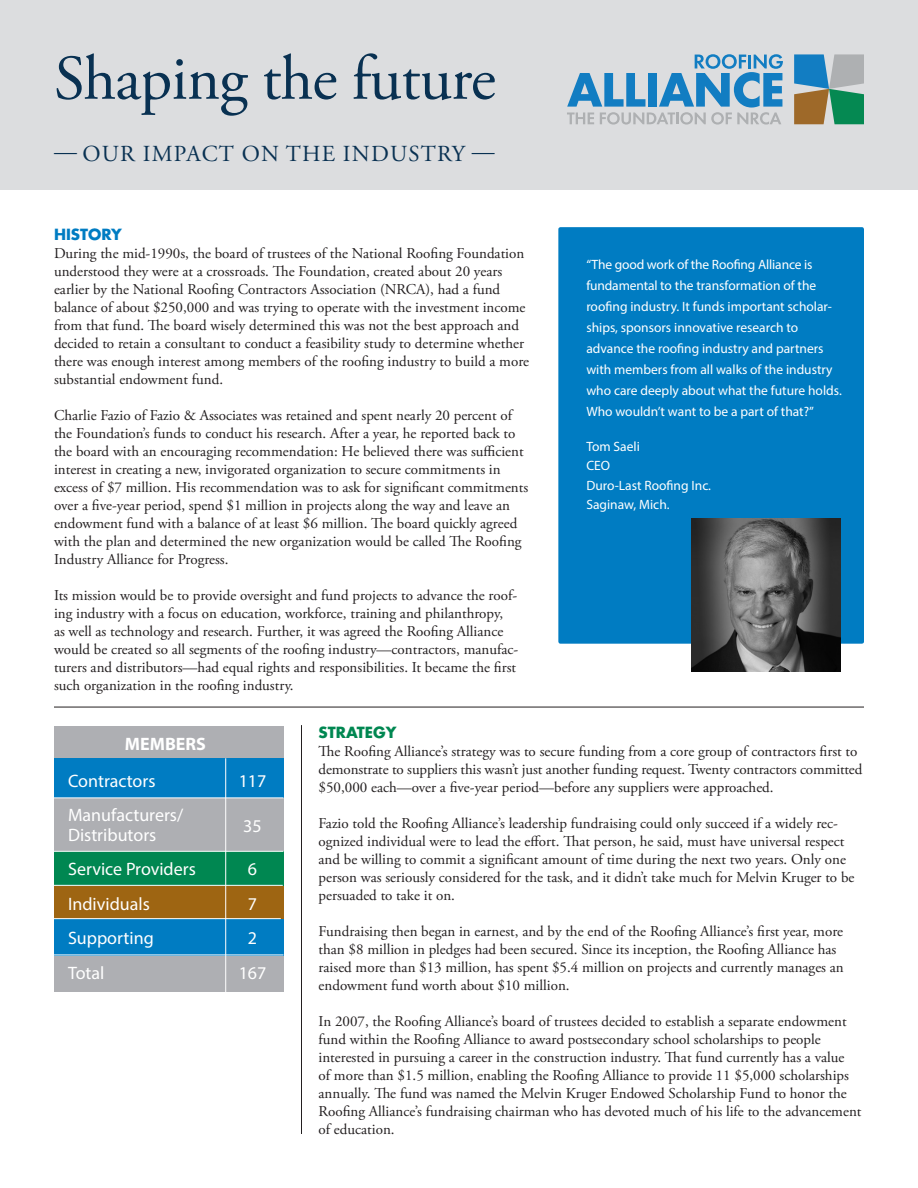
<style>
.page{position:relative;width:918px;height:1188px;background:#fff}
.page>*{position:absolute;margin:0;border:0;box-sizing:border-box;transform-origin:0 0}
.Captions{font:63.3px "Adobe Garamond Pro";letter-spacing:-.015em;color:#093152}
.Captions-2{font:22.95px "Adobe Garamond Pro";letter-spacing:.05em;color:#093152}
.t1{font:18px/19.5px "Myriad Pro";color:#fff}
.t2{font:700 18px "Myriad Pro";color:#fff}
.t3{font:15px/18px "Adobe Garamond Pro";color:#231f20}
.t4{font:700 15px "Futura Std";color:#008751}
.t5{font:700 15px "Futura Std";color:#007cc2}
.t6{font:13.5px/21px "Myriad Pro";color:#fff}
</style>
<div class="page">
<div style="left:54px;top:726px;width:229px;height:32px;background:#aeafb3"></div>
<div style="left:0;top:0;width:918px;height:190px;background:#dcdddf"></div>
<svg style="left:794px;top:54px;width:70px;height:70px;background:#6d958b"></svg>
<svg style="left:567px;top:54px;width:216px;height:71px"></svg>
<div style="left:558px;top:227px;width:306px;height:417px;background:#007cc2;border-radius:2px"></div>
<hr style="left:54px;top:707px;width:810px;height:1px;background:#231f20">
<hr style="left:301px;top:725px;width:1px;height:409px;background:#231f20">
<div style="left:54px;top:955px;width:230px;height:37px;background:#aeafb3"></div>
<div style="left:54px;top:885px;width:230px;height:34px;background:#9e6512"></div>
<div style="left:54px;top:852px;width:230px;height:34px;background:#008751"></div>
<div style="left:54px;top:798px;width:230px;height:53px;background:#aeafb3"></div>
<div style="left:54px;top:919px;width:230px;height:36px;background:#007cc2"></div>
<div style="left:54px;top:758px;width:230px;height:40px;background:#007cc2"></div>
<hr style="left:225px;top:758px;width:1px;height:239px;background:#fff">
<hr style="left:54px;top:798px;width:230px;height:1px;background:#fff">
<hr style="left:53px;top:885px;width:230px;height:1px;background:#fff">
<hr style="left:51px;top:918px;width:230px;height:1px;background:#fff">
<hr style="left:54px;top:955px;width:230px;height:1px;background:#fff">
<img style="left:692px;top:519px;width:149px;height:152px">
<p class="Captions" style="left:54px;top:41px;width:443px">Shaping the future</p>
<p class="Captions-2" style="left:54px;top:140px;width:442px">— OUR IMPACT ON THE INDUSTRY —</p>
<p class="t5" style="left:54px;top:224px;width:69px">HISTORY</p>
<p class="t3" style="left:54px;top:244px;width:477px">During the mid-1990s, the board of trustees of the National Roofing Foundation understood they were at a crossroads. The Foundation, created about 20 years earlier by the National Roofing Contractors Association (NRCA), had a fund balance of about $250,000 and was trying to operate with the investment income from that fund. The board wisely determined this was not the best approach and decided to retain a consultant to conduct a feasibility study to determine whether there was enough interest among members of the roofing industry to build a more substantial endowment fund.</p>
<p class="t3" style="left:54px;top:406px;width:476px">Charlie Fazio of Fazio &amp; Associates was retained and spent nearly 20 percent of the Foundation’s funds to conduct his research. After a year, he reported back to the board with an encouraging recommendation: He believed there was sufficient interest in creating a new, invigorated organization to secure commitments in excess of $7 million. His recommendation was to ask for significant commitments over a five-year period, spend $1 million in projects along the way and leave an endowment fund with a balance of at least $6 million. The board quickly agreed with the plan and determined the new organization would be called The Roofing Industry Alliance for Progress.</p>
<p class="t3" style="left:54px;top:586px;width:466px">Its mission would be to provide oversight and fund projects to advance the roof&shy;ing industry with a focus on education, workforce, training and philanthropy,<br>as well as technology and research. Further, it was agreed the Roofing Alliance would be created so all segments of the roofing industry—contractors, manufac&shy;turers and distributors—had equal rights and responsibilities. It became the first such organization in the roofing industry.</p>
<p class="t6" style="left:586px;top:254px;width:257px">“The good work of the Roofing Alliance is fundamental to the transformation of the roofing industry. It funds important scholar&shy;ships, sponsors innovative research to advance the roofing industry and partners with members from all walks of the industry who care deeply about what the future holds.<br>Who wouldn’t want to be a part of that?”</p>
<p class="t6" style="left:586px;top:436px;width:55px">Tom Saeli</p>
<p class="t6" style="left:586px;top:455px;width:25px">CEO</p>
<p class="t6" style="left:586px;top:475px;width:126px">Duro-Last Roofing Inc.</p>
<p class="t6" style="left:586px;top:494px;width:85px">Saginaw, Mich.</p>
<p class="t2" style="left:125px;top:732px;width:82px">MEMBERS</p>
<p class="t1" style="left:68px;top:770px;width:89px">Contractors</p>
<p class="t1" style="left:239px;top:770px;width:29px">117</p>
<p class="t1" style="left:68px;top:805px;width:117px">Manufacturers/<br>Distributors</p>
<p class="t1" style="left:243px;top:815px;width:20px">35</p>
<p class="t1" style="left:68px;top:859px;width:129px">Service Providers</p>
<p class="t1" style="left:248px;top:859px;width:11px">6</p>
<p class="t1" style="left:68px;top:893px;width:83px">Individuals</p>
<p class="t1" style="left:248px;top:893px;width:11px">7</p>
<p class="t1" style="left:68px;top:928px;width:87px">Supporting</p>
<p class="t1" style="left:248px;top:928px;width:11px">2</p>
<p class="t1" style="left:68px;top:962px;width:38px">Total</p>
<p class="t1" style="left:239px;top:962px;width:29px">167</p>
<p class="t4" style="left:319px;top:723px;width:79px">STRATEGY</p>
<p class="t3" style="left:319px;top:743px;width:545px">The Roofing Alliance’s strategy was to secure funding from a core group of contractors first to demonstrate to suppliers this wasn’t just another funding request. Twenty contractors committed $50,000 each—over a five-year period—before any suppliers were approached.</p>
<p class="t3" style="left:319px;top:815px;width:537px">Fazio told the Roofing Alliance’s leadership fundraising could only succeed if a widely rec&shy;ognized individual were to lead the effort. That person, he said, must have universal respect and be willing to commit a significant amount of time during the next two years. Only one person was seriously considered for the task, and it didn’t take much for Melvin Kruger to be persuaded to take it on.</p>
<p class="t3" style="left:319px;top:923px;width:527px">Fundraising then began in earnest, and by the end of the Roofing Alliance’s first year, more than $8 million in pledges had been secured. Since its inception, the Roofing Alliance has raised more than $13 million, has spent $5.4 million on projects and currently manages an endowment fund worth about $10 million.</p>
<p class="t3" style="left:319px;top:1013px;width:544px">In 2007, the Roofing Alliance’s board of trustees decided to establish a separate endowment fund within the Roofing Alliance to award postsecondary school scholarships to people interested in pursuing a career in the construction industry. That fund currently has a value<br>of more than $1.5 million, enabling the Roofing Alliance to provide 11 $5,000 scholarships annually. The fund was named the Melvin Kruger Endowed Scholarship Fund to honor the Roofing Alliance’s fundraising chairman who has devoted much of his life to the advancement of education.</p>
</div>
